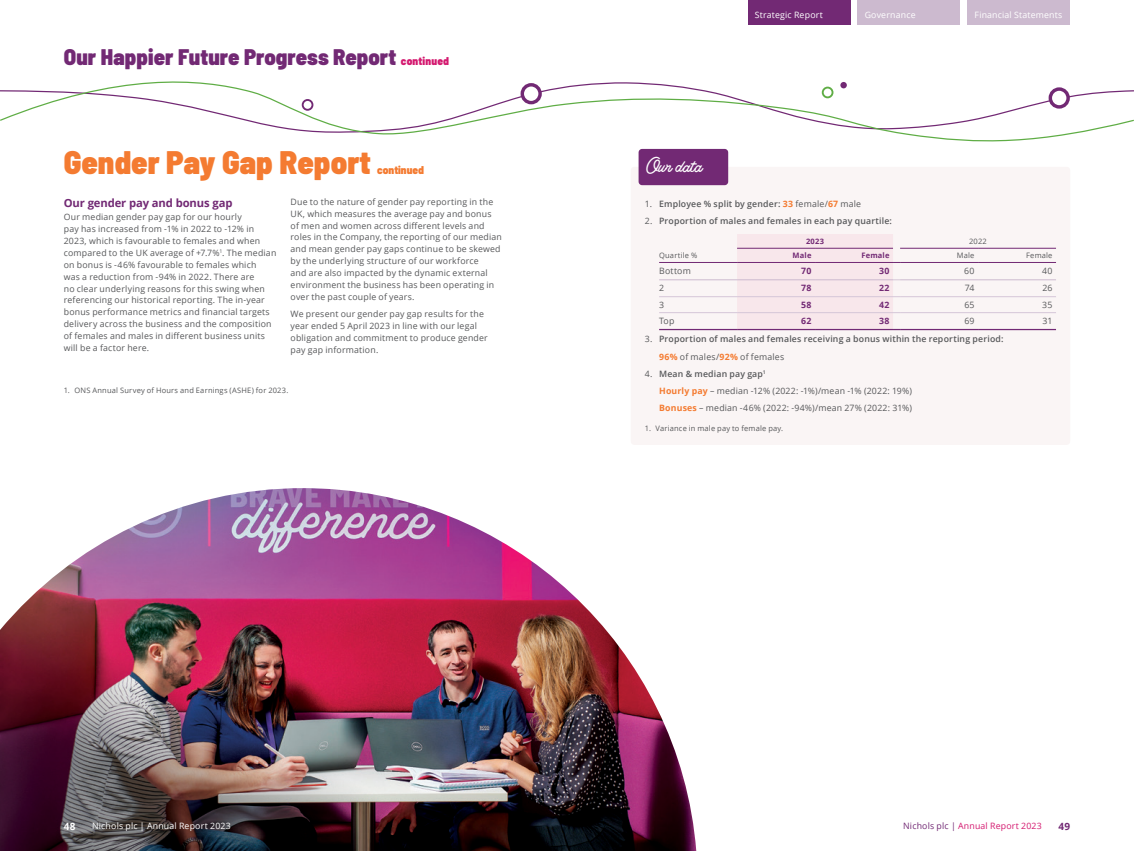
<style>
.page{position:relative;width:1134px;height:851px;background:#fff}
.page>*{position:absolute;margin:0;border:0;box-sizing:border-box;transform-origin:0 0}
.t1{font:900 semi-condensed 32.5px "Barlow";color:#f47b31}
.t2{font:900 semi-condensed 22.5px "Barlow";letter-spacing:.005em;color:#722974}
.t3{font:15px "Thistails";color:#fff}
.t4{font:700 11.25px "Open Sans";letter-spacing:-.01em;color:#722974}
.t5{font:900 semi-condensed 11.25px "Barlow";color:#f47b31}
.t6{font:700 10px "Open Sans";color:#722974}
.t7{font:700 10px "Open Sans";color:#fff}
.t8{font:8.75px/11.9px "Open Sans";letter-spacing:.02em;color:#57585a}
.t9{font:600 8.75px/17.2px "Open Sans";letter-spacing:.02em;color:#57585a}
.t10{font:8.75px "Open Sans";letter-spacing:.02em;color:#fff}
.t11{font:8.75px "Open Sans";letter-spacing:.02em;color:#d41a70}
.t12{font:700 8.75px "Open Sans";letter-spacing:.04em;color:#722974}
.t13{font:7.5px "Open Sans";letter-spacing:.025em;color:#57585a}
.t14{font:700 7.5px "Open Sans";letter-spacing:.025em;color:#722974}
.s1{font-size:11.25px;color:#d41a70}
.s2{font-weight:400}
.s3{font-weight:700;color:#f47b31}
.s4{font-weight:600}
.s5{color:#722974}
</style>
<div class="page">
<img style="left:0;top:488px;width:697px;height:362px">
<svg style="left:0;top:81px;width:1134px;height:61px"></svg>
<div style="left:1048px;top:87px;width:22px;height:22px;border:3px solid #722974;border-radius:50%"></div>
<div style="left:521px;top:83px;width:21px;height:21px;border:3px solid #722974;border-radius:50%"></div>
<div style="left:822px;top:87px;width:11px;height:11px;border:2px solid #5fad45;border-radius:50%"></div>
<div style="left:840px;top:82px;width:7px;height:6px;background:#722974;border-radius:50%"></div>
<div style="left:302px;top:99px;width:11px;height:12px;border:2px solid #722974;border-radius:50%"></div>
<div style="left:631px;top:167px;width:439px;height:278px;background:#faf5f5;border-radius:4px"></div>
<hr style="left:659px;top:329px;width:78px;height:1px;background:#722974">
<hr style="left:900px;top:329px;width:78px;height:1px;background:#722974">
<hr style="left:978px;top:329px;width:78px;height:1px;background:#722974">
<hr style="left:659px;top:262px;width:78px;height:1px;background:#722974">
<hr style="left:900px;top:262px;width:78px;height:1px;background:#722974">
<hr style="left:978px;top:262px;width:78px;height:1px;background:#722974">
<hr style="left:900px;top:248px;width:78px;height:1px;background:#722974">
<hr style="left:978px;top:248px;width:78px;height:1px;background:#722974">
<hr style="left:659px;top:279px;width:78px;height:1px;background:#ccbacf">
<hr style="left:900px;top:279px;width:78px;height:1px;background:#ccbacf">
<hr style="left:978px;top:279px;width:78px;height:1px;background:#ccbacf">
<hr style="left:659px;top:296px;width:78px;height:1px;background:#d5c6d8">
<hr style="left:900px;top:296px;width:78px;height:1px;background:#d5c6d8">
<hr style="left:978px;top:296px;width:78px;height:1px;background:#d5c6d8">
<hr style="left:659px;top:312px;width:78px;height:1px;background:#d5c6d8">
<svg style="left:737px;top:234px;width:163px;height:96px"></svg>
<hr style="left:900px;top:312px;width:78px;height:1px;background:#d5c6d8">
<hr style="left:978px;top:312px;width:78px;height:1px;background:#d5c6d8">
<div style="left:639px;top:149px;width:89px;height:36px;background:#722974;border-radius:4px"></div>
<div style="left:748px;top:0;width:102px;height:25px;background:#722974"></div>
<div style="left:857px;top:0;width:103px;height:25px;background:#ccbacf"></div>
<div style="left:967px;top:0;width:103px;height:25px;background:#ccbacf"></div>
<h2 class="t2" style="left:64px;top:41px;width:387px">Our Happier Future Progress Report <span class="s1">continued</span></h2>
<h1 class="t1" style="left:64px;top:139px;width:308px">Gender Pay Gap Report</h1>
<p class="t5" style="left:377px;top:162px;width:48px">continued</p>
<p class="t4" style="left:64px;top:194px;width:170px">Our gender pay and bonus gap</p>
<p class="t8" style="left:64px;top:211px;width:214px">Our median gender pay gap for our hourly<br>pay has increased from -1% in 2022 to -12% in 2023, which is favourable to females and when compared to the UK average of +7.7%<sup>1</sup>. The median on bonus is -46% favourable to females which<br>was a reduction from -94% in 2022. There are<br>no clear underlying reasons for this swing when referencing our historical reporting. The in-year bonus performance metrics and financial targets delivery across the business and the composition of females and males in different business units will be a factor here.</p>
<p class="t8" style="left:291px;top:195px;width:213px">Due to the nature of gender pay reporting in the UK, which measures the average pay and bonus of men and women across different levels and roles in the Company, the reporting of our median and mean gender pay gaps continue to be skewed by the underlying structure of our workforce<br>and are also impacted by the dynamic external environment the business has been operating in over the past couple of years.</p>
<p class="t8" style="left:291px;top:308px;width:199px">We present our gender pay gap results for the year ended 5 April 2023 in line with our legal obligation and commitment to produce gender pay gap information.</p>
<p class="t13" style="left:64px;top:385px;width:226px">1. ONS Annual Survey of Hours and Earnings (ASHE) for 2023.</p>
<p class="t10" style="left:755px;top:9px;width:70px">Strategic Report</p>
<p class="t10" style="left:865px;top:9px;width:52px">Governance</p>
<p class="t10" style="left:974px;top:9px;width:89px">Financial Statements</p>
<h3 class="t3" style="left:646px;top:157px;width:59px">Our data</h3>
<p class="t9" style="left:645px;top:194px;width:218px"><span class="s2">1.</span> Employee % split by gender: <span class="s3">33</span> <span class="s2">female/</span><span class="s3">67</span> <span class="s2">male</span></p>
<p class="t9" style="left:645px;top:212px;width:248px"><span class="s2">2.</span> Proportion of males and females in each pay quartile:</p>
<p class="t14" style="left:806px;top:236px;width:20px">2023</p>
<p class="t13" style="left:969px;top:236px;width:19px">2022</p>
<p class="t13" style="left:659px;top:250px;width:40px">Quartile %</p>
<p class="t14" style="left:793px;top:250px;width:20px">Male</p>
<p class="t14" style="left:861px;top:250px;width:30px">Female</p>
<p class="t13" style="left:957px;top:250px;width:19px">Male</p>
<p class="t13" style="left:1026px;top:250px;width:28px">Female</p>
<p class="t8" style="left:659px;top:265px;width:33px">Bottom</p>
<p class="t12" style="left:801px;top:265px;width:12px">70</p>
<p class="t12" style="left:879px;top:265px;width:12px">30</p>
<p class="t8" style="left:964px;top:265px;width:12px">60</p>
<p class="t8" style="left:1042px;top:265px;width:12px">40</p>
<p class="t8" style="left:659px;top:282px;width:7px">2</p>
<p class="t12" style="left:801px;top:282px;width:12px">78</p>
<p class="t12" style="left:879px;top:282px;width:12px">22</p>
<p class="t8" style="left:965px;top:282px;width:11px">74</p>
<p class="t8" style="left:1042px;top:282px;width:12px">26</p>
<p class="t8" style="left:659px;top:298px;width:7px">3</p>
<p class="t12" style="left:801px;top:298px;width:12px">58</p>
<p class="t12" style="left:879px;top:298px;width:12px">42</p>
<p class="t8" style="left:964px;top:298px;width:12px">65</p>
<p class="t8" style="left:1042px;top:298px;width:12px">35</p>
<p class="t8" style="left:659px;top:315px;width:17px">Top</p>
<p class="t12" style="left:801px;top:315px;width:12px">62</p>
<p class="t12" style="left:879px;top:315px;width:12px">38</p>
<p class="t8" style="left:964px;top:315px;width:12px">69</p>
<p class="t8" style="left:1042px;top:315px;width:12px">31</p>
<p class="t9" style="left:659px;top:330px;width:346px;text-indent:-14px"><span class="s2">3.</span> Proportion of males and females receiving a bonus within the reporting period:<br><span class="s3">96%</span> <span class="s2">of males/</span><span class="s3">92%</span> <span class="s2">of females</span></p>
<p class="t8" style="left:659px;top:364px;width:254px;line-height:17.2px;text-indent:-14px">4. <span class="s4">Mean &amp; median pay gap</span><sup>1<br></sup><span class="s3">Hourly pay</span> – median -12% (2022: -1%)/mean -1% (2022: 19%)<br><span class="s3">Bonuses</span> – median -46% (2022: -94%)/mean 27% (2022: 31%)</p>
<p class="t13" style="left:645px;top:423px;width:140px">1. Variance in male pay to female pay.</p>
<p class="t7" style="left:64px;top:818px;width:13px">48</p>
<p class="t10" style="left:92px;top:819px;width:140px">Nichols plc | Annual Report 2023</p>
<p class="t11" style="left:903px;top:819px;width:140px"><span class="s5">Nichols plc |</span> Annual Report 2023</p>
<p class="t6" style="left:1058px;top:818px;width:13px">49</p>
</div>
